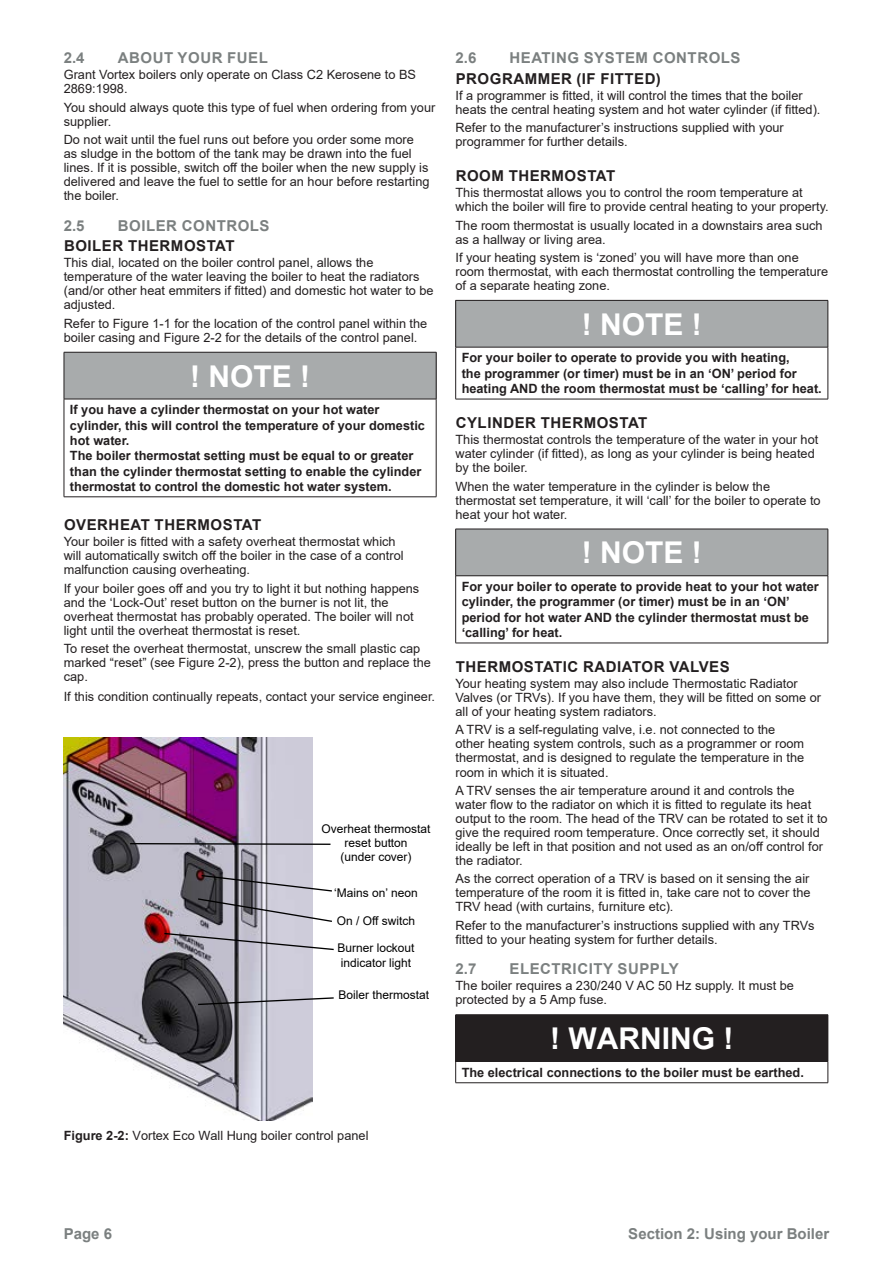
<style>
.page{position:relative;width:893px;height:1263px;background:#fff}
.page>*{position:absolute;margin:0;border:0;box-sizing:border-box;transform-origin:0 0}
.Special_text_format{font:700 30px "Arial";color:#fff}
.Section_heading_3{font:700 15px "Arial";letter-spacing:.035em;color:#231f20}
.Section_heading_2{font:700 15px "Arial";letter-spacing:.035em;color:#7b8080}
.Page_number_and_sect{font:700 15px "Arial";color:#7b8080}
.General_text{font:12.75px/14.1px "Arial";color:#231f20}
.Special_text_format-2{font:700 12.75px/15.3px "Arial";color:#231f20}
.t1{font:12px/14.4px "Arial";color:#000;text-align:center}
.s1{font-weight:700}
</style>
<div class="page">
<div style="left:64px;top:352px;width:372px;height:47px;background:#a8abac"></div>
<hr style="left:64px;top:352px;width:372px;height:1px;background:#231f20">
<hr style="left:64px;top:352px;width:1px;height:47px;background:#231f20">
<hr style="left:436px;top:352px;width:1px;height:47px;background:#231f20">
<hr style="left:64px;top:399px;width:372px;height:1px;background:#231f20">
<hr style="left:64px;top:399px;width:1px;height:98px;background:#231f20">
<hr style="left:436px;top:399px;width:1px;height:98px;background:#231f20">
<hr style="left:64px;top:496px;width:372px;height:1px;background:#231f20">
<img style="left:64px;top:738px;width:249px;height:382px">
<svg style="left:197px;top:996px;width:137px;height:10px"></svg>
<svg style="left:163px;top:932px;width:171px;height:19px;background:#b3afb9"></svg>
<svg style="left:197px;top:874px;width:135px;height:49px;background:#9d9ca4"></svg>
<svg style="left:129px;top:842px;width:202px;height:3px"></svg>
<div style="left:456px;top:300px;width:372px;height:47px;background:#a8abac"></div>
<hr style="left:455px;top:300px;width:373px;height:1px;background:#231f20">
<hr style="left:455px;top:301px;width:1px;height:46px;background:#231f20">
<hr style="left:828px;top:301px;width:1px;height:46px;background:#231f20">
<hr style="left:455px;top:347px;width:373px;height:1px;background:#231f20">
<hr style="left:455px;top:347px;width:1px;height:52px;background:#231f20">
<hr style="left:828px;top:347px;width:1px;height:52px;background:#231f20">
<hr style="left:455px;top:399px;width:373px;height:1px;background:#231f20">
<div style="left:456px;top:529px;width:372px;height:47px;background:#a8abac"></div>
<hr style="left:455px;top:529px;width:373px;height:1px;background:#231f20">
<hr style="left:455px;top:529px;width:1px;height:47px;background:#231f20">
<hr style="left:828px;top:529px;width:1px;height:47px;background:#231f20">
<hr style="left:455px;top:575px;width:373px;height:1px;background:#231f20">
<hr style="left:455px;top:576px;width:1px;height:67px;background:#231f20">
<hr style="left:828px;top:576px;width:1px;height:67px;background:#231f20">
<hr style="left:455px;top:643px;width:373px;height:1px;background:#231f20">
<div style="left:456px;top:1015px;width:372px;height:46px;background:#231f20"></div>
<hr style="left:455px;top:1014px;width:373px;height:1px;background:#231f20">
<hr style="left:455px;top:1015px;width:1px;height:46px;background:#231f20">
<hr style="left:828px;top:1015px;width:1px;height:46px;background:#231f20">
<hr style="left:455px;top:1061px;width:373px;height:1px;background:#231f20">
<svg style="left:455px;top:1062px;width:1px;height:20px"></svg>
<svg style="left:828px;top:1062px;width:1px;height:20px"></svg>
<hr style="left:455px;top:1082px;width:373px;height:1px;background:#231f20">
<p class="Section_heading_2" style="left:64px;top:47px;width:22px">2.4</p>
<p class="Section_heading_2" style="left:118px;top:47px;width:152px">ABOUT YOUR FUEL</p>
<p class="General_text" style="left:64px;top:68px;width:354px">Grant Vortex boilers only operate on Class C2 Kerosene to BS<br>2869:1998.</p>
<p class="General_text" style="left:64px;top:100px;width:373px">You should always quote this type of fuel when ordering from your supplier.</p>
<p class="General_text" style="left:64px;top:132px;width:367px">Do not wait until the fuel runs out before you order some more as sludge in the bottom of the tank may be drawn into the fuel lines. If it is possible, switch off the boiler when the new supply is delivered and leave the fuel to settle for an hour before restarting the boiler.</p>
<p class="Section_heading_2" style="left:64px;top:215px;width:22px">2.5</p>
<p class="Section_heading_2" style="left:118px;top:215px;width:153px">BOILER CONTROLS</p>
<p class="Section_heading_3" style="left:64px;top:235px;width:172px">BOILER THERMOSTAT</p>
<p class="General_text" style="left:64px;top:256px;width:371px">This dial, located on the boiler control panel, allows the temperature of the water leaving the boiler to heat the radiators (and/or other heat emmiters if fitted) and domestic hot water to be adjusted.</p>
<p class="General_text" style="left:64px;top:316px;width:365px">Refer to Figure 1-1 for the location of the control panel within the boiler casing and Figure 2-2 for the details of the control panel.</p>
<p class="Special_text_format" style="left:190px;top:355px;width:121px">! NOTE !</p>
<p class="Special_text_format-2" style="left:70px;top:402px;width:356px">If you have a cylinder thermostat on your hot water cylinder, this will control the temperature of your domestic hot water.</p>
<p class="Special_text_format-2" style="left:70px;top:448px;width:353px">The boiler thermostat setting must be equal to or greater than the cylinder thermostat setting to enable the cylinder thermostat to control the domestic hot water system.</p>
<p class="Section_heading_3" style="left:64px;top:514px;width:199px">OVERHEAT THERMOSTAT</p>
<p class="General_text" style="left:64px;top:535px;width:341px">Your boiler is fitted with a safety overheat thermostat which will automatically switch off the boiler in the case of a control malfunction causing overheating.</p>
<p class="General_text" style="left:64px;top:581px;width:357px">If your boiler goes off and you try to light it but nothing happens and the ‘Lock-Out’ reset button on the burner is not lit, the overheat thermostat has probably operated. The boiler will not light until the overheat thermostat is reset.</p>
<p class="General_text" style="left:64px;top:641px;width:369px">To reset the overheat thermostat, unscrew the small plastic cap marked “reset” (see Figure 2-2), press the button and replace the cap.</p>
<p class="General_text" style="left:64px;top:690px;width:373px">If this condition continually repeats, contact your service engineer.</p>
<p class="t1" style="left:321px;top:821px;width:111px">Overheat thermostat reset button<br>(under cover)</p>
<p class="t1" style="left:334px;top:885px;width:85px">‘Mains on’ neon</p>
<p class="t1" style="left:337px;top:913px;width:80px">On / Off switch</p>
<p class="t1" style="left:337px;top:941px;width:79px;text-align:left">Burner lockout indicator light</p>
<p class="t1" style="left:339px;top:988px;width:92px">Boiler thermostat</p>
<p class="Section_heading_2" style="left:455px;top:47px;width:22px">2.6</p>
<p class="Section_heading_2" style="left:509px;top:47px;width:233px">HEATING SYSTEM CONTROLS</p>
<p class="Section_heading_3" style="left:456px;top:68px;width:207px">PROGRAMMER (IF FITTED)</p>
<p class="General_text" style="left:455px;top:88px;width:366px">If a programmer is fitted, it will control the times that the boiler heats the central heating system and hot water cylinder (if fitted).</p>
<p class="General_text" style="left:455px;top:121px;width:330px">Refer to the manufacturer’s instructions supplied with your programmer for further details.</p>
<p class="Section_heading_3" style="left:456px;top:165px;width:161px">ROOM THERMOSTAT</p>
<p class="General_text" style="left:455px;top:186px;width:375px">This thermostat allows you to control the room temperature at which the boiler will fire to provide central heating to your property.</p>
<p class="General_text" style="left:455px;top:218px;width:369px">The room thermostat is usually located in a downstairs area such as a hallway or living area.</p>
<p class="General_text" style="left:455px;top:250px;width:374px">If your heating system is ‘zoned’ you will have more than one room thermostat, with each thermostat controlling the temperature of a separate heating zone.</p>
<p class="Special_text_format" style="left:582px;top:303px;width:121px">! NOTE !</p>
<p class="Special_text_format-2" style="left:462px;top:350px;width:362px">For your boiler to operate to provide you with heating,<br>the programmer (or timer) must be in an ‘ON’ period for heating AND the room thermostat must be ‘calling’ for heat.</p>
<p class="Section_heading_3" style="left:456px;top:412px;width:193px">CYLINDER THERMOSTAT</p>
<p class="General_text" style="left:455px;top:433px;width:364px">This thermostat controls the temperature of the water in your hot water cylinder (if fitted), as long as your cylinder is being heated by the boiler.</p>
<p class="General_text" style="left:455px;top:479px;width:367px">When the water temperature in the cylinder is below the thermostat set temperature, it will ‘call’ for the boiler to operate to heat your hot water.</p>
<p class="Special_text_format" style="left:582px;top:532px;width:121px">! NOTE !</p>
<p class="Special_text_format-2" style="left:462px;top:579px;width:359px">For your boiler to operate to provide heat to your hot water cylinder, the programmer (or timer) must be in an ‘ON’ period for hot water AND the cylinder thermostat must be ‘calling’ for heat.</p>
<p class="Section_heading_3" style="left:456px;top:656px;width:275px">THERMOSTATIC RADIATOR VALVES</p>
<p class="General_text" style="left:455px;top:676px;width:367px">Your heating system may also include Thermostatic Radiator<br>Valves (or TRVs). If you have them, they will be fitted on some or all of your heating system radiators.</p>
<p class="General_text" style="left:455px;top:723px;width:350px">A TRV is a self-regulating valve, i.e. not connected to the other heating system controls, such as a programmer or room thermostat, and is designed to regulate the temperature in the room in which it is situated.</p>
<p class="General_text" style="left:455px;top:783px;width:374px">A TRV senses the air temperature around it and controls the water flow to the radiator on which it is fitted to regulate its heat output to the room. The head of the TRV can be rotated to set it to give the required room temperature. Once correctly set, it should ideally be left in that position and not used as an on/off control for the radiator.</p>
<p class="General_text" style="left:455px;top:872px;width:357px;text-align:justify">As the correct operation of a TRV is based on it sensing the air temperature of the room it is fitted in, take care not to cover the TRV head (with curtains, furniture etc).</p>
<p class="General_text" style="left:455px;top:918px;width:361px">Refer to the manufacturer’s instructions supplied with any TRVs fitted to your heating system for further details.</p>
<p class="Section_heading_2" style="left:455px;top:958px;width:22px">2.7</p>
<p class="Section_heading_2" style="left:509px;top:958px;width:171px">ELECTRICITY SUPPLY</p>
<p class="General_text" style="left:455px;top:979px;width:340px">The boiler requires a 230/240 V AC 50 Hz supply. It must be protected by a 5 Amp fuse.</p>
<p class="Special_text_format" style="left:550px;top:1017px;width:185px">! WARNING !</p>
<p class="Special_text_format-2" style="left:462px;top:1065px;width:344px">The electrical connections to the boiler must be earthed.</p>
<p class="General_text" style="left:64px;top:1128px;width:306px"><span class="s1">Figure 2-2:</span> Vortex Eco Wall Hung boiler control panel</p>
<p class="Page_number_and_sect" style="left:64px;top:1223px;width:50px">Page 6</p>
<p class="Page_number_and_sect" style="left:628px;top:1223px;width:202px">Section 2: Using your Boiler</p>
</div>
